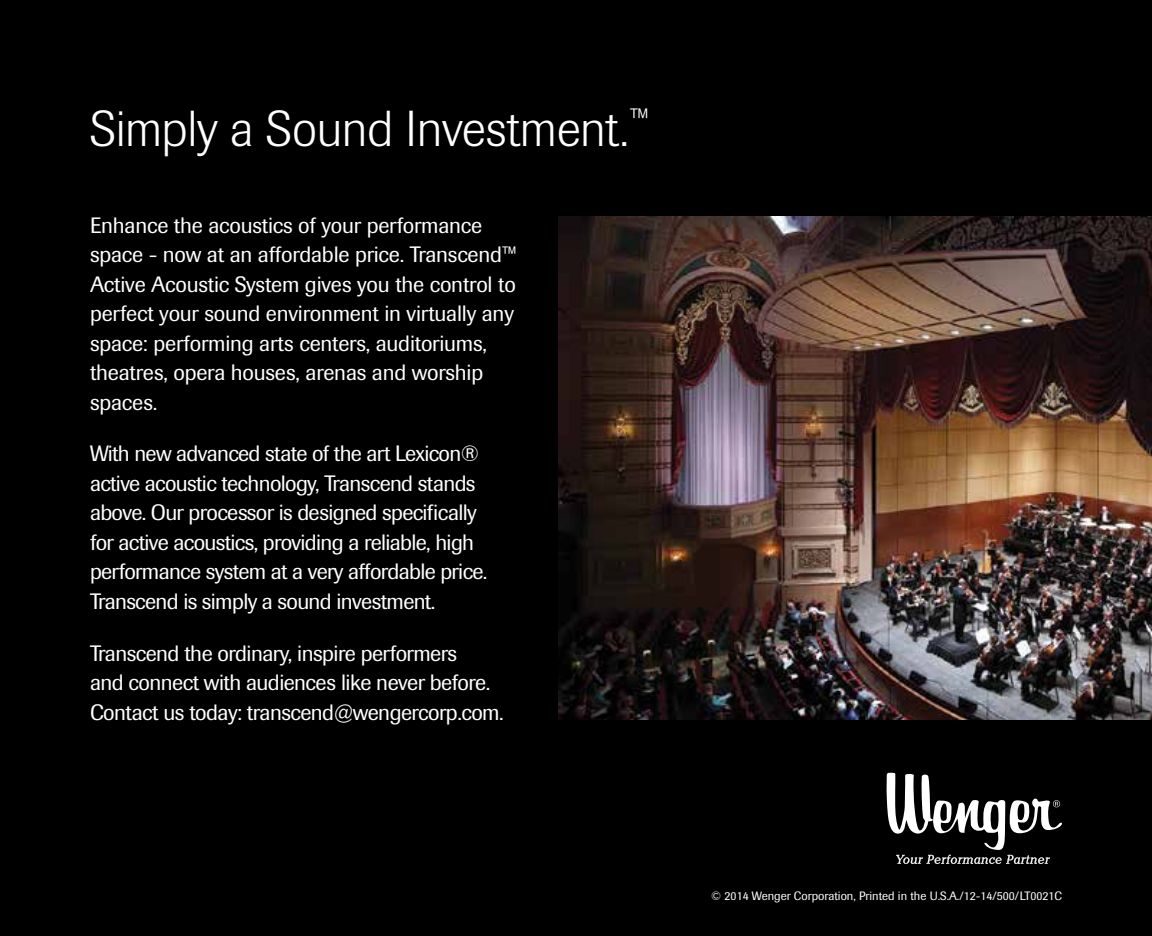
<style>
.page{position:relative;width:1152px;height:936px;background:#000}
.page>*{position:absolute;margin:0;border:0;box-sizing:border-box;transform-origin:0 0}
.t1{font:300 50px "Imago";color:#fff}
.t2{font:22px/29.6px "Imago";letter-spacing:-.025em;color:#fff}
.t3{font:12px "Imago";color:#fff}
</style>
<div class="page">
<img style="left:558px;top:216px;width:594px;height:504px">
<svg style="left:887px;top:773px;width:175px;height:91px"></svg>
<h1 class="t1" style="left:90px;top:100px;width:561px">Simply a Sound Investment.<sup>™</sup></h1>
<p class="t2" style="left:90px;top:210px;width:428px">Enhance the acoustics of your performance space - now at an affordable price. Transcend™ Active Acoustic System gives you the control to perfect your sound environment in virtually any space: performing arts centers, auditoriums, theatres, opera houses, arenas and worship spaces.</p>
<p class="t2" style="left:90px;top:439px;width:399px">With new advanced state of the art Lexicon® active acoustic technology, Transcend stands above. Our processor is designed specifically for active acoustics, providing a reliable, high performance system at a very affordable price.<br>Transcend is simply a sound investment.</p>
<p class="t2" style="left:90px;top:638px;width:415px">Transcend the ordinary, inspire performers<br>and connect with audiences like never before.<br>Contact us today: transcend@wengercorp.com.</p>
<p class="t3" style="left:711px;top:889px;width:352px">© 2014 Wenger Corporation, Printed in the U.S.A./12-14/500/LT0021C</p>
</div>
